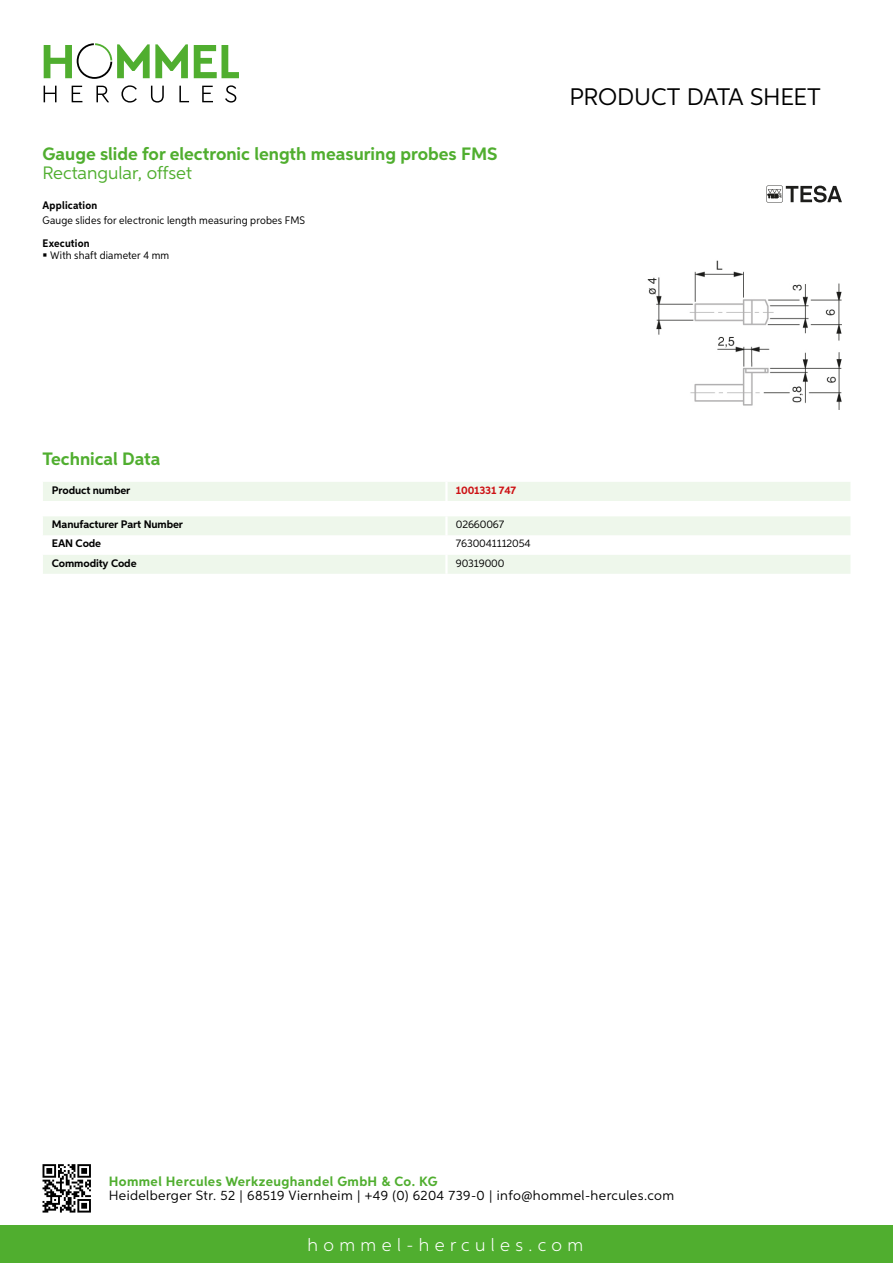
<style>
.page{position:relative;width:893px;height:1263px;background:#fff}
.page>*{position:absolute;margin:0;border:0;box-sizing:border-box;transform-origin:0 0}
.t1{font:24px "Aspira";letter-spacing:-.01em;color:#000}
.t2{font:700 18px "Aspira";color:#50ae2f}
.t3{font:300 18px "Aspira";letter-spacing:.3em;color:#fff}
.t4{font:18px "Aspira";color:#50ae2f}
.t5{font:13.5px "Aspira";letter-spacing:.03em;color:#000}
.t6{font:700 13.5px "Aspira";letter-spacing:.03em;color:#50ae2f}
.t7{font:10.95px "Aspira Nar";letter-spacing:.015em;color:#000}
.t8{font:700 10.95px "Aspira";letter-spacing:-.01em;color:#000}
.t9{font:10.95px "Aspira";letter-spacing:-.01em;color:#000}
.t10{font:700 10.95px "Aspira Nar";letter-spacing:.015em;color:#000}
.t11{font:700 10.95px "Aspira";letter-spacing:-.01em;color:#cd1013}
</style>
<div class="page">
<div style="left:0;top:1226px;width:893px;height:37px;background:#50ae2f"></div>
<svg style="left:43px;top:1164px;width:48px;height:48px"></svg>
<svg style="left:194px;top:45px;width:45px;height:33px"></svg>
<svg style="left:44px;top:43px;width:144px;height:36px"></svg>
<svg style="left:44px;top:86px;width:13px;height:16px"></svg>
<svg style="left:72px;top:86px;width:10px;height:16px"></svg>
<svg style="left:96px;top:86px;width:13px;height:16px"></svg>
<svg style="left:121px;top:85px;width:16px;height:18px"></svg>
<svg style="left:151px;top:86px;width:13px;height:17px"></svg>
<svg style="left:179px;top:86px;width:10px;height:16px"></svg>
<svg style="left:202px;top:86px;width:11px;height:16px"></svg>
<svg style="left:225px;top:85px;width:11px;height:18px"></svg>
<div style="left:43px;top:482px;width:807px;height:19px;background:#eef7eb"></div>
<hr style="left:445px;top:482px;width:3px;height:19px;background:#fff">
<svg style="left:43px;top:516px;width:807px;height:58px"></svg>
<hr style="left:445px;top:555px;width:3px;height:19px;background:#fff">
<img style="left:647px;top:260px;width:195px;height:149px">
<svg style="left:766px;top:185px;width:76px;height:18px"></svg>
<h2 class="t2" style="left:43px;top:142px;width:457px">Gauge slide for electronic length measuring probes FMS</h2>
<h2 class="t4" style="left:43px;top:162px;width:151px">Rectangular, offset</h2>
<p class="t10" style="left:43px;top:199px;width:56px">Application</p>
<p class="t7" style="left:43px;top:214px;width:264px">Gauge slides for electronic length measuring probes FMS</p>
<p class="t10" style="left:43px;top:236px;width:49px">Execution</p>
<p class="t7" style="left:50px;top:249px;width:121px">With shaft diameter 4 mm</p>
<h1 class="t1" style="left:569px;top:82px;width:253px">Product data sh eet</h1>
<h2 class="t2" style="left:43px;top:448px;width:120px">Technical Data</h2>
<p class="t8" style="left:52px;top:483px;width:80px">Product number</p>
<p class="t11" style="left:456px;top:483px;width:62px">1001331 747</p>
<p class="t8" style="left:52px;top:518px;width:133px">Manufacturer Part Number</p>
<p class="t9" style="left:456px;top:518px;width:50px">02660067</p>
<p class="t8" style="left:52px;top:537px;width:51px">EAN Code</p>
<p class="t9" style="left:456px;top:537px;width:76px">7630041112054</p>
<p class="t8" style="left:52px;top:556px;width:86px">Commodity Code</p>
<p class="t9" style="left:456px;top:556px;width:50px">90319000</p>
<p class="t6" style="left:109px;top:1172px;width:330px">Hommel Hercules Werkzeughandel GmbH &amp; Co. KG</p>
<p class="t5" style="left:109px;top:1187px;width:567px">Heidelberger Str. 52 | 68519 Viernheim | +49 (0) 6204 739-0 | info@hommel-hercules.com</p>
<h2 class="t3" style="left:307px;top:1234px;width:277px">hommel-hercules.com</h2>
</div>
